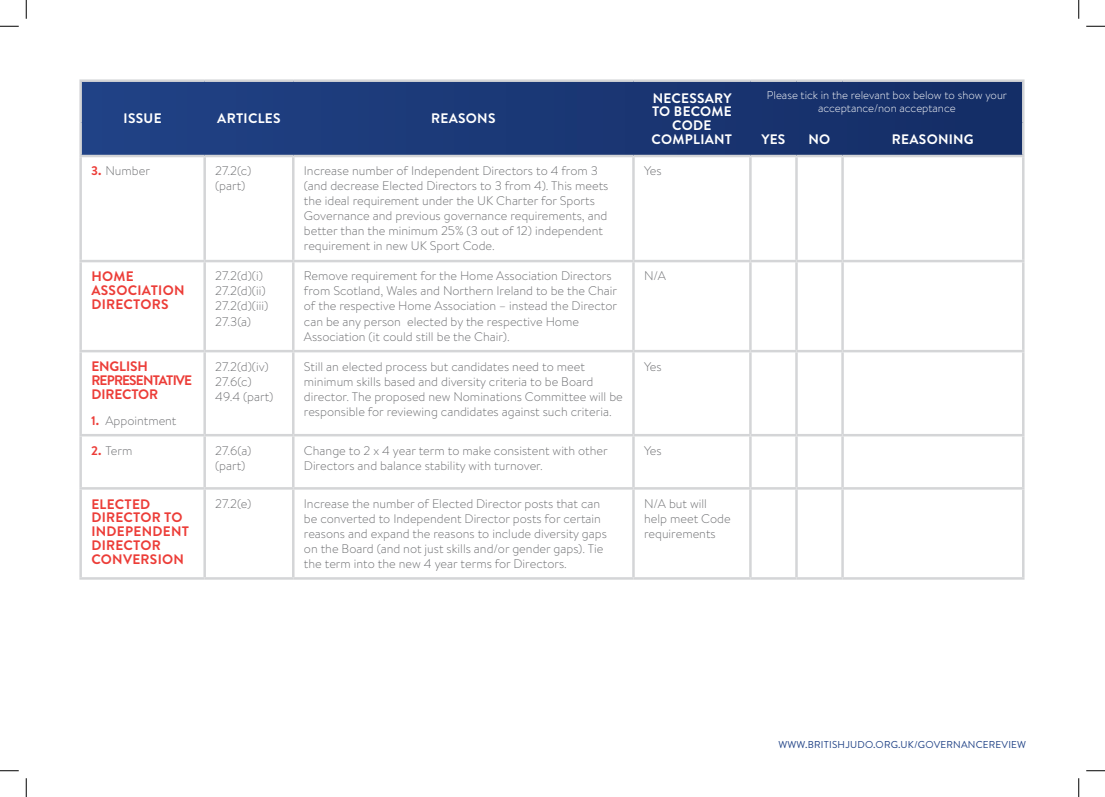
<style>
.page{position:relative;width:1105px;height:797px;background:#fff}
.page>*{position:absolute;margin:0;border:0;box-sizing:border-box;transform-origin:0 0}
.t1{font:700 13.75px/13.8px "Brandon Text";letter-spacing:.02em;color:#ec3d38}
.t2{font:700 13.75px/13.8px "Brandon Text";letter-spacing:.02em;color:#fff;text-align:center}
.t3{font:700 13.75px/13.8px "Brandon Text";letter-spacing:-.045em;color:#ec3d38}
.t4{font:300 12.5px/15px "Brandon Text";color:#6c6d70}
.t5{font:300 11.25px/12.5px "Brandon Text";color:#fff;text-align:center}
.t6{font:10px "Brandon Text";letter-spacing:.02em;color:#204286}
.s1{font-weight:700;color:#ec3d38}
</style>
<div class="page">
<svg style="left:82px;top:82px;width:940px;height:73px;background:#1a3775"></svg>
<hr style="left:203px;top:157px;width:3px;height:103px;background:#d4d5d7">
<hr style="left:292px;top:157px;width:2px;height:103px;background:#d4d5d7">
<hr style="left:632px;top:157px;width:3px;height:103px;background:#d4d5d7">
<hr style="left:749px;top:157px;width:3px;height:103px;background:#d4d5d7">
<hr style="left:795px;top:157px;width:3px;height:103px;background:#d4d5d7">
<hr style="left:841px;top:157px;width:3px;height:103px;background:#d4d5d7">
<hr style="left:79px;top:262px;width:3px;height:88px;background:#d4d5d7">
<hr style="left:203px;top:262px;width:3px;height:88px;background:#d4d5d7">
<hr style="left:292px;top:262px;width:2px;height:88px;background:#d4d5d7">
<hr style="left:632px;top:262px;width:3px;height:88px;background:#d4d5d7">
<hr style="left:749px;top:262px;width:3px;height:88px;background:#d4d5d7">
<hr style="left:795px;top:262px;width:3px;height:88px;background:#d4d5d7">
<hr style="left:841px;top:262px;width:3px;height:88px;background:#d4d5d7">
<hr style="left:1022px;top:262px;width:2px;height:88px;background:#d4d5d7">
<hr style="left:79px;top:350px;width:126px;height:2px;background:#d4d5d7">
<hr style="left:79px;top:352px;width:3px;height:82px;background:#d4d5d7">
<hr style="left:205px;top:350px;width:88px;height:2px;background:#d4d5d7">
<hr style="left:203px;top:352px;width:3px;height:82px;background:#d4d5d7">
<hr style="left:293px;top:350px;width:340px;height:2px;background:#d4d5d7">
<hr style="left:292px;top:352px;width:2px;height:82px;background:#d4d5d7">
<hr style="left:633px;top:350px;width:117px;height:2px;background:#d4d5d7">
<hr style="left:632px;top:352px;width:3px;height:82px;background:#d4d5d7">
<hr style="left:750px;top:350px;width:46px;height:2px;background:#d4d5d7">
<hr style="left:749px;top:352px;width:3px;height:82px;background:#d4d5d7">
<hr style="left:796px;top:350px;width:46px;height:2px;background:#d4d5d7">
<hr style="left:795px;top:352px;width:3px;height:82px;background:#d4d5d7">
<hr style="left:842px;top:350px;width:182px;height:2px;background:#d4d5d7">
<hr style="left:841px;top:352px;width:3px;height:82px;background:#d4d5d7">
<hr style="left:1022px;top:352px;width:2px;height:82px;background:#d4d5d7">
<hr style="left:79px;top:434px;width:126px;height:2px;background:#d4d5d7">
<hr style="left:79px;top:436px;width:3px;height:51px;background:#d4d5d7">
<hr style="left:205px;top:434px;width:88px;height:2px;background:#d4d5d7">
<hr style="left:203px;top:436px;width:3px;height:51px;background:#d4d5d7">
<hr style="left:293px;top:434px;width:340px;height:2px;background:#d4d5d7">
<hr style="left:292px;top:436px;width:2px;height:51px;background:#d4d5d7">
<hr style="left:633px;top:434px;width:117px;height:2px;background:#d4d5d7">
<hr style="left:632px;top:436px;width:3px;height:51px;background:#d4d5d7">
<hr style="left:750px;top:434px;width:46px;height:2px;background:#d4d5d7">
<hr style="left:749px;top:436px;width:3px;height:51px;background:#d4d5d7">
<hr style="left:796px;top:434px;width:46px;height:2px;background:#d4d5d7">
<hr style="left:795px;top:436px;width:3px;height:51px;background:#d4d5d7">
<hr style="left:842px;top:434px;width:182px;height:2px;background:#d4d5d7">
<hr style="left:841px;top:436px;width:3px;height:51px;background:#d4d5d7">
<hr style="left:1022px;top:436px;width:2px;height:51px;background:#d4d5d7">
<hr style="left:79px;top:487px;width:126px;height:2px;background:#d4d5d7">
<hr style="left:79px;top:489px;width:3px;height:88px;background:#d4d5d7">
<hr style="left:205px;top:487px;width:88px;height:2px;background:#d4d5d7">
<hr style="left:203px;top:489px;width:3px;height:88px;background:#d4d5d7">
<hr style="left:293px;top:487px;width:340px;height:2px;background:#d4d5d7">
<hr style="left:292px;top:489px;width:2px;height:88px;background:#d4d5d7">
<hr style="left:633px;top:487px;width:117px;height:2px;background:#d4d5d7">
<hr style="left:632px;top:489px;width:3px;height:88px;background:#d4d5d7">
<hr style="left:750px;top:487px;width:46px;height:2px;background:#d4d5d7">
<hr style="left:749px;top:489px;width:3px;height:88px;background:#d4d5d7">
<hr style="left:796px;top:487px;width:46px;height:2px;background:#d4d5d7">
<hr style="left:795px;top:489px;width:3px;height:88px;background:#d4d5d7">
<hr style="left:842px;top:487px;width:182px;height:2px;background:#d4d5d7">
<hr style="left:841px;top:489px;width:3px;height:88px;background:#d4d5d7">
<hr style="left:1022px;top:489px;width:2px;height:88px;background:#d4d5d7">
<hr style="left:79px;top:577px;width:126px;height:2px;background:#d4d5d7">
<hr style="left:205px;top:577px;width:88px;height:2px;background:#d4d5d7">
<hr style="left:293px;top:577px;width:340px;height:2px;background:#d4d5d7">
<hr style="left:633px;top:577px;width:117px;height:2px;background:#d4d5d7">
<hr style="left:750px;top:577px;width:46px;height:2px;background:#d4d5d7">
<hr style="left:796px;top:577px;width:46px;height:2px;background:#d4d5d7">
<hr style="left:842px;top:577px;width:182px;height:2px;background:#d4d5d7">
<hr style="left:79px;top:79px;width:126px;height:3px;background:#d4d5d7">
<hr style="left:79px;top:82px;width:3px;height:40px;background:#d4d5d7">
<hr style="left:205px;top:79px;width:88px;height:3px;background:#d4d5d7">
<hr style="left:293px;top:79px;width:340px;height:3px;background:#d4d5d7">
<hr style="left:633px;top:79px;width:117px;height:3px;background:#d4d5d7">
<hr style="left:79px;top:122px;width:3px;height:33px;background:#d4d5d7">
<hr style="left:750px;top:79px;width:46px;height:3px;background:#d4d5d7">
<hr style="left:796px;top:79px;width:46px;height:3px;background:#d4d5d7">
<hr style="left:842px;top:79px;width:182px;height:3px;background:#d4d5d7">
<hr style="left:1022px;top:82px;width:2px;height:40px;background:#d4d5d7">
<hr style="left:1022px;top:122px;width:2px;height:33px;background:#d4d5d7">
<hr style="left:79px;top:157px;width:3px;height:103px;background:#d4d5d7">
<hr style="left:1022px;top:157px;width:2px;height:103px;background:#d4d5d7">
<hr style="left:79px;top:260px;width:126px;height:2px;background:#d4d5d7">
<hr style="left:205px;top:260px;width:88px;height:2px;background:#d4d5d7">
<hr style="left:293px;top:260px;width:340px;height:2px;background:#d4d5d7">
<hr style="left:633px;top:260px;width:117px;height:2px;background:#d4d5d7">
<hr style="left:750px;top:260px;width:46px;height:2px;background:#d4d5d7">
<hr style="left:796px;top:260px;width:46px;height:2px;background:#d4d5d7">
<hr style="left:842px;top:260px;width:182px;height:2px;background:#d4d5d7">
<hr style="left:79px;top:155px;width:126px;height:2px;background:#d4d5d7">
<hr style="left:205px;top:155px;width:88px;height:2px;background:#d4d5d7">
<hr style="left:293px;top:155px;width:340px;height:2px;background:#d4d5d7">
<hr style="left:633px;top:155px;width:117px;height:2px;background:#d4d5d7">
<hr style="left:750px;top:155px;width:46px;height:2px;background:#d4d5d7">
<hr style="left:796px;top:155px;width:46px;height:2px;background:#d4d5d7">
<hr style="left:842px;top:155px;width:182px;height:2px;background:#d4d5d7">
<svg style="left:0;top:25px;width:19px;height:2px"></svg>
<svg style="left:1086px;top:25px;width:19px;height:2px"></svg>
<svg style="left:0;top:770px;width:19px;height:1px"></svg>
<svg style="left:1086px;top:770px;width:19px;height:1px"></svg>
<svg style="left:25px;top:0;width:2px;height:19px"></svg>
<svg style="left:25px;top:778px;width:2px;height:19px"></svg>
<svg style="left:1078px;top:0;width:1px;height:19px"></svg>
<svg style="left:1078px;top:778px;width:1px;height:19px"></svg>
<p class="t2" style="left:124px;top:111px;width:39px">ISSUE</p>
<p class="t2" style="left:217px;top:111px;width:65px">ARTICLES</p>
<p class="t2" style="left:431px;top:111px;width:66px">REASONS</p>
<p class="t2" style="left:652px;top:91px;width:82px">NECESSARY<br>TO BECOME<br>CODE<br>COMPLIANT</p>
<p class="t5" style="left:767px;top:89px;width:242px">Please tick in the relevant box below to show your acceptance/non acceptance</p>
<p class="t2" style="left:761px;top:132px;width:26px">YES</p>
<p class="t2" style="left:808px;top:132px;width:23px">NO</p>
<p class="t2" style="left:892px;top:132px;width:83px">REASONING</p>
<p class="t4" style="left:91px;top:163px;width:60px"><span class="s1">3.</span> Number</p>
<p class="t4" style="left:215px;top:163px;width:38px">27.2(c) (part)</p>
<p class="t4" style="left:304px;top:163px;width:306px">Increase number of Independent Directors to 4 from 3 (and decrease Elected Directors to 3 from 4). This meets the ideal requirement under the UK Charter for Sports Governance and previous governance requirements, and better than the minimum 25% (3 out of 12) independent requirement in new UK Sport Code.</p>
<p class="t4" style="left:644px;top:163px;width:19px">Yes</p>
<p class="t1" style="left:91px;top:269px;width:95px">HOME<br>ASSOCIATION<br>DIRECTORS</p>
<p class="t4" style="left:215px;top:268px;width:55px">27.2(d)(i)<br>27.2(d)(ii)<br>27.2(d)(iii)<br>27.3(a)</p>
<p class="t4" style="left:304px;top:268px;width:315px">Remove requirement for the Home Association Directors from Scotland, Wales and Northern Ireland to be the Chair of the respective Home Association – instead the Director can be any person elected by the respective Home Association (it could still be the Chair).</p>
<p class="t4" style="left:644px;top:268px;width:23px">N/A</p>
<p class="t3" style="left:91px;top:359px;width:102px">ENGLISH<br>REPRESENTATIVE<br>DIRECTOR</p>
<p class="t4" style="left:91px;top:412px;width:87px"><span class="s1">1.</span> Appointment</p>
<p class="t4" style="left:215px;top:358px;width:60px">27.2(d)(iv)<br>27.6(c)<br>49.4 (part)</p>
<p class="t4" style="left:304px;top:358px;width:320px">Still an elected process but candidates need to meet minimum skills based and diversity criteria to be Board director. The proposed new Nominations Committee will be responsible for reviewing candidates against such criteria.</p>
<p class="t4" style="left:644px;top:358px;width:19px">Yes</p>
<p class="t4" style="left:91px;top:442px;width:43px"><span class="s1">2.</span> Term</p>
<p class="t4" style="left:215px;top:442px;width:37px">27.6(a) (part)</p>
<p class="t4" style="left:304px;top:442px;width:305px">Change to 2 x 4 year term to make consistent with other<br>Directors and balance stability with turnover.</p>
<p class="t4" style="left:644px;top:442px;width:19px">Yes</p>
<p class="t1" style="left:91px;top:496px;width:99px">ELECTED<br>DIRECTOR TO<br>INDEPENDENT<br>DIRECTOR<br>CONVERSION</p>
<p class="t4" style="left:215px;top:495px;width:38px">27.2(e)</p>
<p class="t4" style="left:304px;top:495px;width:304px">Increase the number of Elected Director posts that can be converted to Independent Director posts for certain reasons and expand the reasons to include diversity gaps on the Board (and not just skills and/or gender gaps). Tie the term into the new 4 year terms for Directors.</p>
<p class="t4" style="left:644px;top:495px;width:88px">N/A but will help meet Code requirements</p>
<p class="t6" style="left:778px;top:737px;width:249px">WWW.BRITISHJUDO.ORG.UK/GOVERNANCEREVIEW</p>
</div>
